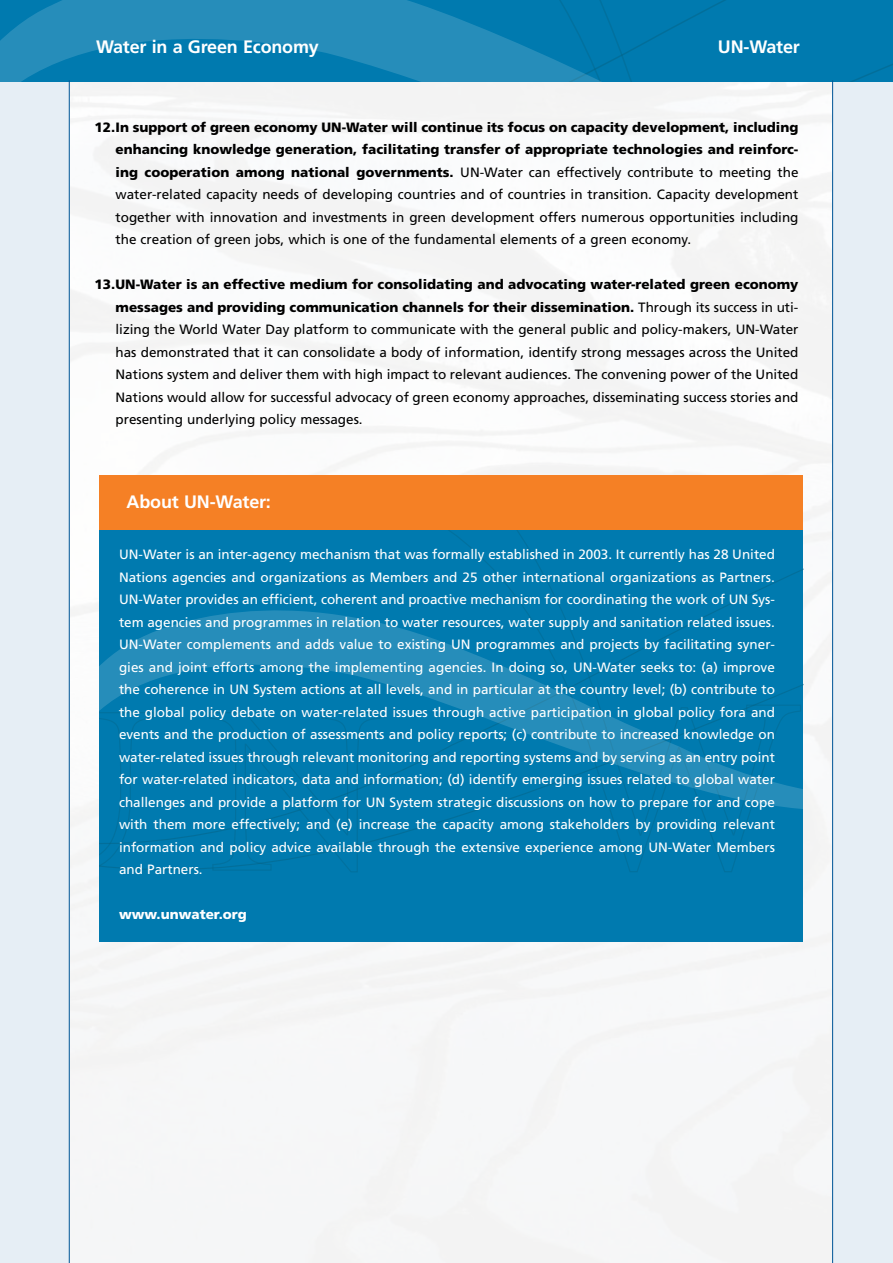
<style>
.page{position:relative;width:893px;height:1263px;background:#fff}
.page>*{position:absolute;margin:0;border:0;box-sizing:border-box;transform-origin:0 0}
.t1{font:700 18px "Frutiger";letter-spacing:-.01em;color:#fff}
.t2{font:13.5px/22.5px "Frutiger";color:#fff;text-align:justify}
.t3{font:13.5px/22.5px "Frutiger";color:#000;text-align:justify}
.t4{font:900 13.5px "Frutiger";color:#fff}
.s1{font-weight:900}
</style>
<div class="page">
<div style="left:0;top:65px;width:69px;height:1198px;background:#e6eef5"></div>
<div style="left:833px;top:41px;width:60px;height:1222px;background:#e6eef5"></div>
<svg style="left:0;top:0;width:893px;height:82px;background:#0f81b3"></svg>
<div style="left:99px;top:513px;width:704px;height:429px;background:#007aaf"></div>
<svg style="left:99px;top:529px;width:703px;height:343px"></svg>
<svg style="left:99px;top:610px;width:704px;height:252px"></svg>
<div style="left:99px;top:475px;width:704px;height:54px;background:#f58025"></div>
<hr style="left:69px;top:80px;width:1px;height:1183px;background:#005596">
<hr style="left:832px;top:80px;width:1px;height:1183px;background:#005596">
<h1 class="t1" style="left:96px;top:37px;width:224px">Water in a Green Economy</h1>
<h1 class="t1" style="left:718px;top:37px;width:84px">UN-Water</h1>
<p class="t3" style="left:116px;top:116px;width:684px;text-indent:-21px"><span class="s1">12.In support of green economy UN-Water will continue its focus on capacity development, including enhancing knowledge generation, facilitating transfer of appropriate technologies and reinforc&shy;ing cooperation among national governments.</span> UN-Water can effectively contribute to meeting the water-related capacity needs of developing countries and of countries in transition. Capacity development together with innovation and investments in green development offers numerous opportunities including the creation of green jobs, which is one of the fundamental elements of a green economy.</p>
<p class="t3" style="left:116px;top:273px;width:684px;text-indent:-21px"><span class="s1">13.UN-Water is an effective medium for consolidating and advocating water-related green economy messages and providing communication channels for their dissemination.</span> Through its success in uti&shy;lizing the World Water Day platform to communicate with the general public and policy-makers, UN-Water has demonstrated that it can consolidate a body of information, identify strong messages across the United Nations system and deliver them with high impact to relevant audiences. The convening power of the United Nations would allow for successful advocacy of green economy approaches, disseminating success stories and presenting underlying policy messages.</p>
<h1 class="t1" style="left:127px;top:491px;width:146px">About UN-Water:</h1>
<p class="t2" style="left:119px;top:543px;width:657px">UN-Water is an inter-agency mechanism that was formally established in 2003. It currently has 28 United Nations agencies and organizations as Members and 25 other international organizations as Partners.<br>UN-Water provides an efficient, coherent and proactive mechanism for coordinating the work of UN Sys&shy;tem agencies and programmes in relation to water resources, water supply and sanitation related issues.<br>UN-Water complements and adds value to existing UN programmes and projects by facilitating syner&shy;gies and joint efforts among the implementing agencies. In doing so, UN-Water seeks to: (a) improve the coherence in UN System actions at all levels, and in particular at the country level; (b) contribute to the global policy debate on water-related issues through active participation in global policy fora and events and the production of assessments and policy reports; (c) contribute to increased knowledge on water-related issues through relevant monitoring and reporting systems and by serving as an entry point for water-related indicators, data and information; (d) identify emerging issues related to global water challenges and provide a platform for UN System strategic discussions on how to prepare for and cope with them more effectively; and (e) increase the capacity among stakeholders by providing relevant information and policy advice available through the extensive experience among UN-Water Members and Partners.</p>
<p class="t4" style="left:119px;top:906px;width:129px">www.unwater.org</p>
</div>
